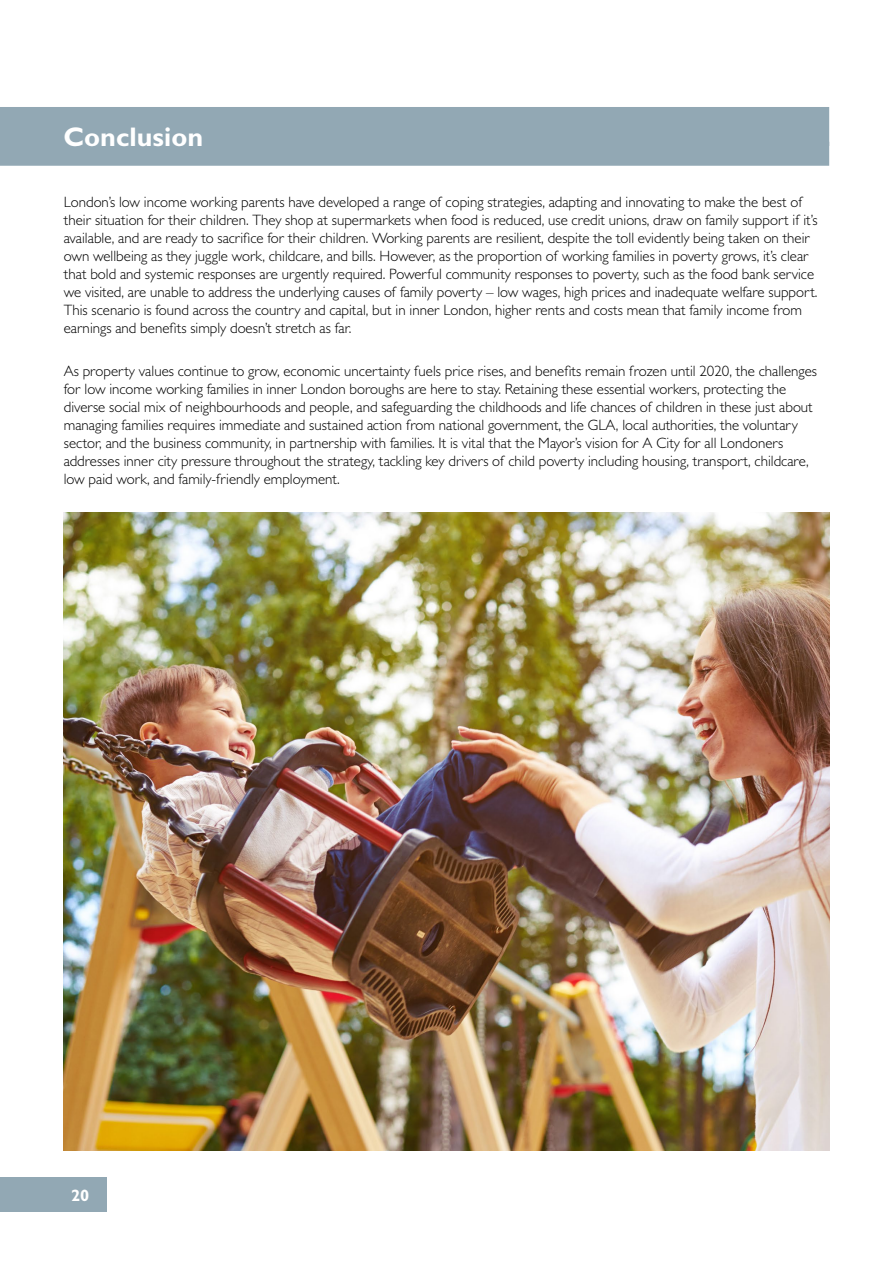
<style>
.page{position:relative;width:893px;height:1263px;background:#fff}
.page>*{position:absolute;margin:0;border:0;box-sizing:border-box;transform-origin:0 0}
.t1{font:700 27px "Gill Sans MT Pro";color:#fff}
.t2{font:700 16.5px "Gill Sans MT Pro";color:#fff}
.t3{font:300 15px/18px "Gill Sans MT Pro";color:#000}
</style>
<div class="page">
<div style="left:0;top:1178px;width:106px;height:34px;background:#92a8b4"></div>
<div style="left:0;top:107px;width:829px;height:39px;background:#92a8b4"></div>
<div style="left:0;top:142px;width:829px;height:24px;background:#92a8b4"></div>
<img style="left:64px;top:512px;width:765px;height:638px">
<h1 class="t1" style="left:64px;top:120px;width:141px">Conclusion</h1>
<p class="t3" style="left:64px;top:192px;width:755px">London’s low income working parents have developed a range of coping strategies, adapting and innovating to make the best of their situation for their children. They shop at supermarkets when food is reduced, use credit unions, draw on family support if it’s available, and are ready to sacrifice for their children. Working parents are resilient, despite the toll evidently being taken on their own wellbeing as they juggle work, childcare, and bills. However, as the proportion of working families in poverty grows, it’s clear that bold and systemic responses are urgently required. Powerful community responses to poverty, such as the food bank service we visited, are unable to address the underlying causes of family poverty – low wages, high prices and inadequate welfare support.<br>This scenario is found across the country and capital, but in inner London, higher rents and costs mean that family income from earnings and benefits simply doesn’t stretch as far.</p>
<p class="t3" style="left:64px;top:362px;width:755px">As property values continue to grow, economic uncertainty fuels price rises, and benefits remain frozen until 2020, the challenges for low income working families in inner London boroughs are here to stay. Retaining these essential workers, protecting the diverse social mix of neighbourhoods and people, and safeguarding the childhoods and life chances of children in these just about managing families requires immediate and sustained action from national government, the GLA, local authorities, the voluntary sector, and the business community, in partnership with families. It is vital that the Mayor’s vision for A City for all Londoners addresses inner city pressure throughout the strategy, tackling key drivers of child poverty including housing, transport, childcare, low paid work, and family-friendly employment.</p>
<p class="t2" style="left:71px;top:1185px;width:20px">20</p>
</div>
